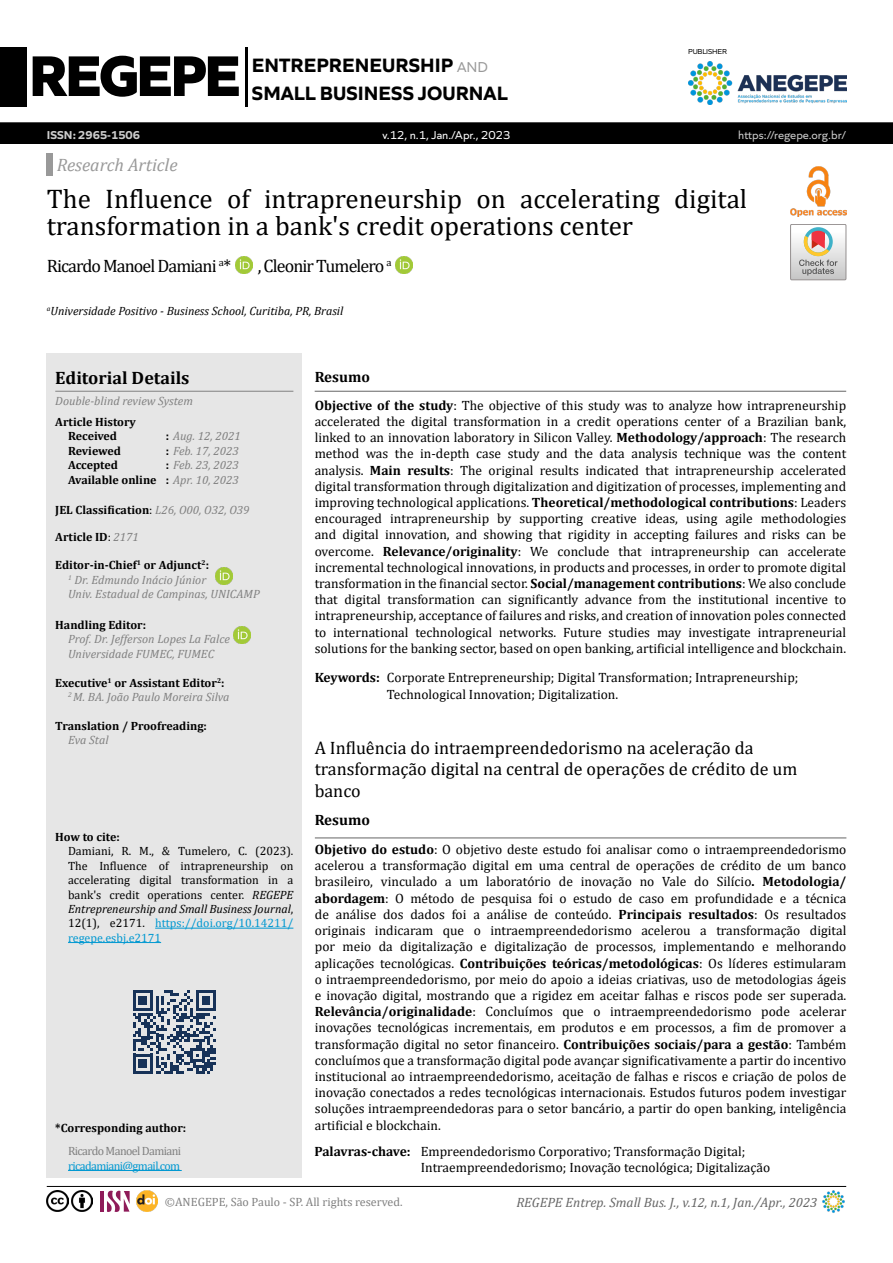
<style>
.page{position:relative;width:893px;height:1263px;background:#fff}
.page>*{position:absolute;margin:0;border:0;box-sizing:border-box;transform-origin:0 0}
.t1{font:800 60px "Quiet Sans";letter-spacing:-.05em;color:#000}
.t2{font:27px/27px "Cambria";color:#000}
.t3{font:700 20.25px "Quiet Sans";color:#000}
.t4{font:18px/21.6px "Cambria";color:#000}
.t5{font:18px "Cambria";letter-spacing:-.05em;color:#000}
.t6{font:700 18px "Cambria";color:#000}
.t7{font:italic 18px "Cambria";color:#999}
.t8{font:700 15px "Cambria";color:#000}
.t9{font:13.5px/16.2px "Cambria";color:#000}
.t10{font:italic 13.5px "Cambria";color:#666}
.t11{font:12px/14.4px "Cambria";color:#000;text-align:justify}
.t12{font:italic 12px/14.4px "Cambria";color:#808080}
.t13{font:700 12px/14.4px "Cambria";color:#000}
.t14{font:italic 12px "Cambria";color:#000}
.t15{font:12px "Cambria";color:#808080}
.t16{font:12px "Quiet Sans";color:#fff}
.t17{font:12px "Quiet Sans";color:#ccc}
.t18{font:12px "Cambria";letter-spacing:-.05em;color:#0098d1}
.t19{font:12px "Cambria";letter-spacing:-.05em;color:#808080}
.t20{font:700 12px "Quiet Sans";color:#ccc}
.t21{font:7.5px "Quiet Sans";letter-spacing:-.02em;color:#000}
.s1{font-weight:400;font-size:15px;color:#999}
.s2{font-weight:700;font-style:normal;color:#000}
.s3{font-weight:400}
.s4{font-weight:400;font-style:italic;color:#808080}
.s5{font-style:italic}
.s6{color:#0098d1}
.s7{font-weight:700}
</style>
<div class="page">
<div style="left:0;top:122px;width:893px;height:22px;background:#000"></div>
<hr style="left:245px;top:48px;width:3px;height:59px;background:#000">
<div style="left:0;top:47px;width:27px;height:60px;background:#000"></div>
<img style="left:688px;top:61px;width:158px;height:44px">
<img style="left:72px;top:1191px;width:21px;height:21px">
<img style="left:47px;top:1191px;width:21px;height:21px">
<hr style="left:100px;top:1191px;width:3px;height:20px;background:#8f1b59">
<svg style="left:107px;top:1191px;width:23px;height:21px"></svg>
<hr style="left:47px;top:1186px;width:799px;height:1px;background:#000">
<img style="left:790px;top:166px;width:56px;height:51px">
<img style="left:822px;top:1190px;width:23px;height:23px">
<img style="left:137px;top:1191px;width:21px;height:21px">
<div style="left:47px;top:353px;width:255px;height:825px;background:#e6e6e6"></div>
<hr style="left:55px;top:391px;width:238px;height:1px;background:#808080">
<svg style="left:133px;top:990px;width:83px;height:84px"></svg>
<hr style="left:68px;top:1170px;width:114px;height:1px;background:#0098d1">
<hr style="left:155px;top:928px;width:138px;height:1px;background:#0098d1">
<hr style="left:68px;top:942px;width:93px;height:1px;background:#0098d1">
<hr style="left:315px;top:837px;width:531px;height:1px;background:#666">
<hr style="left:315px;top:391px;width:531px;height:1px;background:#666">
<div style="left:47px;top:153px;width:6px;height:22px;background:#999"></div>
<img style="left:234px;top:626px;width:17px;height:17px">
<img style="left:216px;top:567px;width:17px;height:17px">
<img style="left:395px;top:256px;width:17px;height:18px">
<img style="left:236px;top:256px;width:17px;height:18px">
<svg style="left:791px;top:224px;width:55px;height:56px"></svg>
<p class="t21" style="left:688px;top:45px;width:40px">PUBLISHER</p>
<h1 class="t1" style="left:29px;top:28px;width:214px">REGEPE</h1>
<p class="t20" style="left:47px;top:125px;width:95px">ISSN: 2965-1506</p>
<p class="t17" style="left:738px;top:126px;width:109px">https://regepe.org.br/</p>
<h3 class="t3" style="left:252px;top:49px;width:237px">ENTREPRENEURSHIP <span class="s1">AND</span></h3>
<h3 class="t3" style="left:252px;top:77px;width:257px">SMALL BUSINESS JOURNAL</h3>
<p class="t16" style="left:383px;top:126px;width:129px">v.12, n.1, Jan./Apr., 2023</p>
<h3 class="t7" style="left:57px;top:152px;width:122px">Research Article</h3>
<h2 class="t2" style="left:47px;top:185px;width:702px">The Influence of intrapreneurship on accelerating digital transformation in a bank's credit operations center</h2>
<h3 class="t5" style="left:47px;top:255px;width:186px">Ricardo Manoel Damiani <sup>a</sup>*</h3>
<h3 class="t5" style="left:258px;top:255px;width:135px">, Cleonir Tumelero <sup>a</sup></h3>
<p class="t14" style="left:47px;top:302px;width:298px"><sup>a</sup>Universidade Positivo - Business School, Curitiba, PR, Brasil</p>
<h3 class="t6" style="left:55px;top:365px;width:136px">Editorial Details</h3>
<p class="t12" style="left:55px;top:393px;width:139px">Double-blind review System</p>
<p class="t13" style="left:55px;top:414px;width:82px;text-align:center">Article History<br>Received<br>Reviewed<br>Accepted</p>
<p class="t12" style="left:68px;top:429px;width:174px;text-align:right"><span class="s2">:</span> Aug. 12, 2021<br><span class="s2">:</span> Feb. 17, 2023<br><span class="s2">:</span> Feb. 23, 2023<br><span class="s2">Available online :</span> Apr. 10, 2023</p>
<p class="t13" style="left:55px;top:502px;width:196px">JEL Classification<span class="s3">:</span> <span class="s4">L26, O00, O32, O39</span></p>
<p class="t13" style="left:55px;top:530px;width:85px">Article ID<span class="s3">:</span> <span class="s4">2171</span></p>
<p class="t12" style="left:68px;top:557px;width:193px;text-indent:-13px"><span class="s2">Editor-in-Chief</span><sup>1</sup> <span class="s2">or Adjunct</span><sup>2</sup><span class="s2">:<br></span><sup>1</sup> Dr. Edmundo Inácio Júnior<br>Univ. Estadual de Campinas, UNICAMP</p>
<p class="t13" style="left:55px;top:617px;width:92px">Handling Editor:</p>
<p class="t12" style="left:68px;top:631px;width:163px">Prof. Dr. Jefferson Lopes La Falce<br>Universidade FUMEC, FUMEC</p>
<p class="t13" style="left:68px;top:675px;width:163px;text-indent:-13px">Executive<sup>1</sup> or Assistant Editor<sup>2</sup>:<br><sup>2</sup> <span class="s4">M. BA. João Paulo Moreira Silva</span></p>
<p class="t13" style="left:55px;top:718px;width:153px">Translation / Proofreading:</p>
<p class="t12" style="left:68px;top:733px;width:42px">Eva Stal</p>
<p class="t13" style="left:55px;top:829px;width:66px">How to cite:</p>
<p class="t11" style="left:68px;top:844px;width:227px">Damiani, R. M., &amp; Tumelero, C. (2023).<br>The Influence of intrapreneurship on accelerating digital transformation in a bank's credit operations center. <span class="s5">REGEPE Entrepreneurship and Small Business Journal</span>, 12(1), e2171. <span class="s6">https://doi.org/10.14211/ regepe.esbj.e2171</span></p>
<p class="t13" style="left:55px;top:1120px;width:132px">*Corresponding author:</p>
<p class="t19" style="left:68px;top:1144px;width:115px">Ricardo Manoel Damiani</p>
<p class="t18" style="left:68px;top:1158px;width:114px">ricadamiani@gmail.com</p>
<p class="t8" style="left:315px;top:366px;width:57px">Resumo</p>
<p class="t9" style="left:315px;top:397px;width:533px;text-align:justify"><span class="s7">Objective of the study</span>: The objective of this study was to analyze how intrapreneurship accelerated the digital transformation in a credit operations center of a Brazilian bank, linked to an innovation laboratory in Silicon Valley. <span class="s7">Methodology/approach</span>: The research method was the in-depth case study and the data analysis technique was the content analysis. <span class="s7">Main results</span>: The original results indicated that intrapreneurship accelerated digital transformation through digitalization and digitization of processes, implementing and improving technological applications. <span class="s7">Theoretical/methodological contributions</span>: Leaders encouraged intrapreneurship by supporting creative ideas, using agile methodologies and digital innovation, and showing that rigidity in accepting failures and risks can be overcome. <span class="s7">Relevance/originality</span>: We conclude that intrapreneurship can accelerate incremental technological innovations, in products and processes, in order to promote digital transformation in the financial sector. <span class="s7">Social/management contributions</span>: We also conclude that digital transformation can significantly advance from the institutional incentive to intrapreneurship, acceptance of failures and risks, and creation of innovation poles connected to international technological networks. Future studies may investigate intrapreneurial solutions for the banking sector, based on open banking, artificial intelligence and blockchain.</p>
<p class="t9" style="left:387px;top:670px;width:413px;text-indent:-72px"><span class="s7">Keywords:</span> Corporate Entrepreneurship; Digital Transformation; Intrapreneurship;<br>Technological Innovation; Digitalization.</p>
<h3 class="t4" style="left:315px;top:737px;width:484px">A Influência do intraempreendedorismo na aceleração da transformação digital na central de operações de crédito de um banco</h3>
<p class="t8" style="left:315px;top:809px;width:57px">Resumo</p>
<p class="t9" style="left:315px;top:841px;width:533px;text-align:justify"><span class="s7">Objetivo do estudo</span>: O objetivo deste estudo foi analisar como o intraempreendedorismo acelerou a transformação digital em uma central de operações de crédito de um banco brasileiro, vinculado a um laboratório de inovação no Vale do Silício<span class="s7">. Metodologia/ abordagem</span>: O método de pesquisa foi o estudo de caso em profundidade e a técnica de análise dos dados foi a análise de conteúdo. <span class="s7">Principais resultados</span>: Os resultados originais indicaram que o intraempreendedorismo acelerou a transformação digital por meio da digitalização e digitalização de processos, implementando e melhorando aplicações tecnológicas. <span class="s7">Contribuições teóricas/metodológicas</span>: Os líderes estimularam o intraempreendedorismo, por meio do apoio a ideias criativas, uso de metodologias ágeis e inovação digital, mostrando que a rigidez em aceitar falhas e riscos pode ser superada.<br><span class="s7">Relevância/originalidade</span>: Concluímos que o intraempreendedorismo pode acelerar inovações tecnológicas incrementais, em produtos e em processos, a fim de promover a transformação digital no setor financeiro. <span class="s7">Contribuições sociais/para a gestão</span>: Também concluímos que a transformação digital pode avançar significativamente a partir do incentivo institucional ao intraempreendedorismo, aceitação de falhas e riscos e criação de polos de inovação conectados a redes tecnológicas internacionais. Estudos futuros podem investigar soluções intraempreendedoras para o setor bancário, a partir do open banking, inteligência artificial e blockchain.</p>
<p class="t9" style="left:421px;top:1143px;width:351px;text-indent:-106px"><span class="s7">Palavras-chave:</span> Empreendedorismo Corporativo; Transformação Digital;<br>Intraempreendedorismo; Inovação tecnológica; Digitalização</p>
<p class="t15" style="left:165px;top:1195px;width:239px">©ANEGEPE, São Paulo - SP. All rights reserved.</p>
<p class="t10" style="left:516px;top:1192px;width:302px">REGEPE Entrep. Small Bus. J., v.12, n.1, Jan./Apr., 2023</p>
</div>
